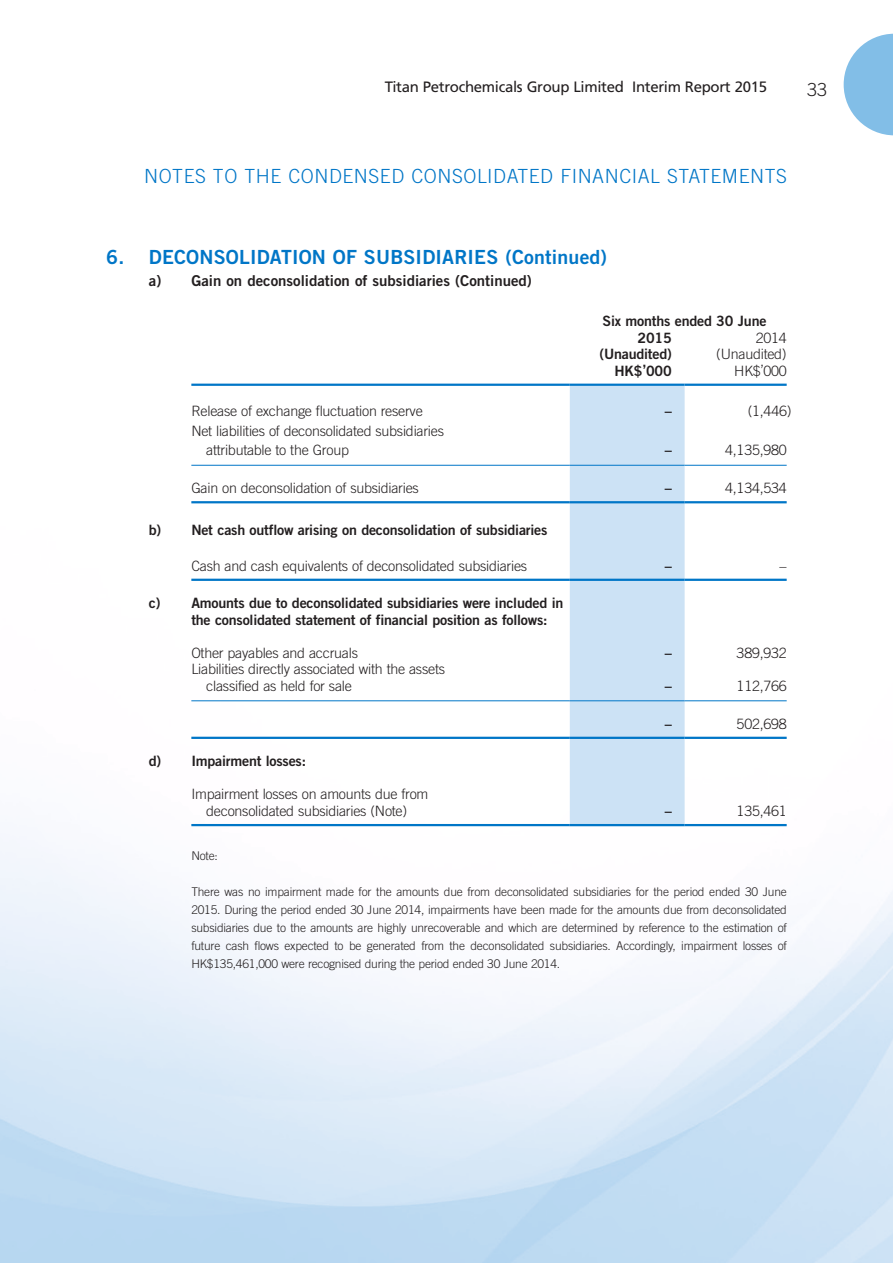
<style>
.page{position:relative;width:893px;height:1263px;background:#fff}
.page>*{position:absolute;margin:0;border:0;box-sizing:border-box;transform-origin:0 0}
.t1{font:300 19.5px "Trade Gothic LT Std";letter-spacing:.03em;color:#0076c7}
.Heading_1{font:19.5px "Trade Gothic LT Std Bd 2";letter-spacing:.01em;color:#0076c7}
.t2{font:300 18px "Trade Gothic LT Std";color:#231f20}
.t3{font:15px "Frutiger LT Std";letter-spacing:-.02em;color:#231f20}
.Heading_2{font:15px "Trade Gothic LT Std Bd 2";color:#231f20}
.Body_Text{font:300 14.25px/16.5px "Trade Gothic LT Std";letter-spacing:-.015em;color:#231f20}
.Body_Text-2{font:14.25px/16.5px "Trade Gothic LT Std Bd 2";letter-spacing:-.015em;color:#231f20}
.Notes{font:300 12px/18px "Trade Gothic LT Std";letter-spacing:-.015em;color:#231f20;text-align:justify}
</style>
<div class="page">
<svg style="left:844px;top:34px;width:49px;height:101px"></svg>
<div style="left:570px;top:386px;width:115px;height:438px;background:#cce2f5"></div>
<hr style="left:191px;top:384px;width:379px;height:2px;background:#0076c7">
<hr style="left:570px;top:384px;width:115px;height:2px;background:#0076c7">
<hr style="left:685px;top:384px;width:102px;height:2px;background:#0076c7">
<hr style="left:191px;top:465px;width:379px;height:1px;background:#0076c7">
<hr style="left:570px;top:465px;width:115px;height:1px;background:#0076c7">
<hr style="left:685px;top:465px;width:102px;height:1px;background:#0076c7">
<hr style="left:191px;top:501px;width:379px;height:2px;background:#0076c7">
<hr style="left:570px;top:501px;width:115px;height:2px;background:#0076c7">
<hr style="left:685px;top:501px;width:102px;height:2px;background:#0076c7">
<hr style="left:191px;top:579px;width:379px;height:2px;background:#0076c7">
<hr style="left:570px;top:579px;width:115px;height:2px;background:#0076c7">
<hr style="left:685px;top:579px;width:102px;height:2px;background:#0076c7">
<hr style="left:191px;top:700px;width:379px;height:1px;background:#0076c7">
<hr style="left:570px;top:700px;width:115px;height:1px;background:#0076c7">
<hr style="left:685px;top:700px;width:102px;height:1px;background:#0076c7">
<hr style="left:191px;top:737px;width:379px;height:2px;background:#0076c7">
<hr style="left:570px;top:737px;width:115px;height:2px;background:#0076c7">
<hr style="left:685px;top:737px;width:102px;height:2px;background:#0076c7">
<hr style="left:191px;top:824px;width:379px;height:2px;background:#0076c7">
<hr style="left:570px;top:824px;width:115px;height:2px;background:#0076c7">
<hr style="left:685px;top:824px;width:102px;height:2px;background:#0076c7">
<p class="t3" style="left:385px;top:78px;width:384px">Titan Petrochemicals Group Limited Interim Report 2015</p>
<h2 class="t2" style="left:807px;top:78px;width:21px">33</h2>
<h1 class="t1" style="left:144px;top:164px;width:644px">NOTES TO THE CONDENSED CONSOLIDATED FINANCIAL STATEMENTS</h1>
<p class="Heading_1" style="left:106px;top:245px;width:502px">6. DECONSOLIDATION OF SUBSIDIARIES (Continued)</p>
<p class="Heading_2" style="left:149px;top:271px;width:385px">a) Gain on deconsolidation of subsidiaries (Continued)</p>
<p class="Body_Text-2" style="left:603px;top:312px;width:165px">Six months ended 30 June</p>
<p class="Body_Text-2" style="left:638px;top:329px;width:36px">2015</p>
<p class="Body_Text" style="left:756px;top:329px;width:32px">2014</p>
<p class="Body_Text-2" style="left:599px;top:345px;width:74px">(Unaudited)</p>
<p class="Body_Text" style="left:716px;top:346px;width:72px">(Unaudited)</p>
<p class="Body_Text-2" style="left:614px;top:362px;width:59px">HK$’000</p>
<p class="Body_Text" style="left:734px;top:362px;width:54px">HK$’000</p>
<p class="Body_Text" style="left:191px;top:403px;width:233px">Release of exchange fluctuation reserve</p>
<p class="Body_Text-2" style="left:665px;top:403px;width:9px">–</p>
<p class="Body_Text" style="left:748px;top:403px;width:45px">(1,446)</p>
<p class="Body_Text" style="left:206px;top:421px;width:239px;line-height:19.5px;text-indent:-15px">Net liabilities of deconsolidated subsidiaries attributable to the Group</p>
<p class="Body_Text-2" style="left:665px;top:442px;width:9px">–</p>
<p class="Body_Text" style="left:725px;top:442px;width:63px">4,135,980</p>
<p class="Body_Text" style="left:191px;top:480px;width:229px">Gain on deconsolidation of subsidiaries</p>
<p class="Body_Text-2" style="left:665px;top:479px;width:9px">–</p>
<p class="Body_Text" style="left:725px;top:480px;width:63px">4,134,534</p>
<p class="Body_Text-2" style="left:149px;top:521px;width:400px">b) Net cash outflow arising on deconsolidation of subsidiaries</p>
<p class="Body_Text" style="left:191px;top:557px;width:337px">Cash and cash equivalents of deconsolidated subsidiaries</p>
<p class="Body_Text-2" style="left:665px;top:557px;width:9px">–</p>
<p class="Body_Text" style="left:779px;top:557px;width:9px">–</p>
<p class="Body_Text-2" style="left:191px;top:595px;width:373px;text-indent:-43px">c) Amounts due to deconsolidated subsidiaries were included in the consolidated statement of financial position as follows:</p>
<p class="Body_Text" style="left:191px;top:644px;width:168px">Other payables and accruals</p>
<p class="Body_Text-2" style="left:665px;top:644px;width:9px">–</p>
<p class="Body_Text" style="left:737px;top:644px;width:52px">389,932</p>
<p class="Body_Text" style="left:206px;top:661px;width:240px;text-indent:-15px">Liabilities directly associated with the assets classified as held for sale</p>
<p class="Body_Text-2" style="left:665px;top:677px;width:9px">–</p>
<p class="Body_Text" style="left:737px;top:677px;width:52px">112,766</p>
<p class="Body_Text-2" style="left:665px;top:715px;width:9px">–</p>
<p class="Body_Text" style="left:737px;top:715px;width:52px">502,698</p>
<p class="Body_Text-2" style="left:149px;top:753px;width:159px">d) Impairment losses:</p>
<p class="Body_Text" style="left:191px;top:786px;width:239px;text-align:center">Impairment losses on amounts due from deconsolidated subsidiaries (Note)</p>
<p class="Body_Text-2" style="left:665px;top:802px;width:9px">–</p>
<p class="Body_Text" style="left:737px;top:802px;width:52px">135,461</p>
<p class="Notes" style="left:191px;top:847px;width:28px">Note:</p>
<p class="Notes" style="left:191px;top:883px;width:597px">There was no impairment made for the amounts due from deconsolidated subsidiaries for the period ended 30 June 2015. During the period ended 30 June 2014, impairments have been made for the amounts due from deconsolidated subsidiaries due to the amounts are highly unrecoverable and which are determined by reference to the estimation of future cash flows expected to be generated from the deconsolidated subsidiaries. Accordingly, impairment losses of HK$135,461,000 were recognised during the period ended 30 June 2014.</p>
</div>
